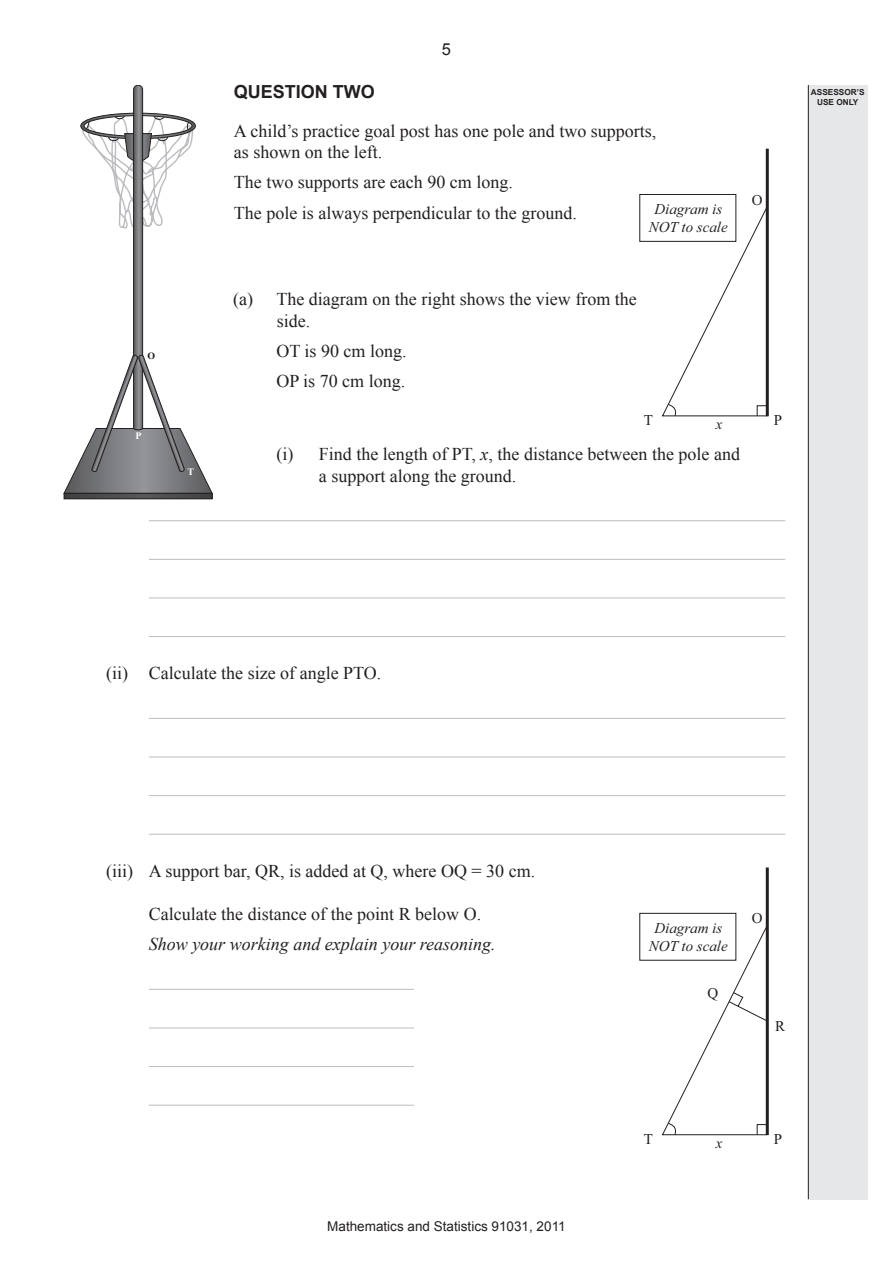
<style>
.page{position:relative;width:893px;height:1263px;background:#fff}
.page>*{position:absolute;margin:0;border:0;box-sizing:border-box;transform-origin:0 0}
.a___i___Body_20mm{font:18px/21.6px "Times New Roman";color:#231f20}
.Body{font:18px/21.6px "Times New Roman";color:#231f20}
.a___Body_10mm{font:18px/21.6px "Times New Roman";color:#231f20}
.a___i___Body_20mm-2{font:italic 18px "Times New Roman";color:#231f20}
.Question{font:700 18px "Arial";color:#231f20}
.t1{font:16.5px "Arial";color:#231f20}
.t2{font:italic 15px/18px "Times New Roman";color:#231f20;text-align:center}
.t3{font:15px "Times New Roman";color:#231f20}
.t4{font:13.5px "Arial";color:#231f20}
.t5{font:700 9.9px "Times New Roman";color:#fff}
.t6{font:700 9.9px "Times New Roman";color:#231f20}
.t7{font:700 8.25px/9.9px "Arial";color:#231f20;text-align:center}
.s1{font-style:italic}
</style>
<div class="page">
<hr style="left:149px;top:520px;width:636px;height:1px;background:#bcbdc0">
<hr style="left:149px;top:559px;width:636px;height:1px;background:#bcbdc0">
<hr style="left:149px;top:597px;width:636px;height:1px;background:#bcbdc0">
<hr style="left:149px;top:636px;width:636px;height:1px;background:#bcbdc0">
<hr style="left:149px;top:718px;width:636px;height:1px;background:#bcbdc0">
<hr style="left:149px;top:757px;width:636px;height:1px;background:#bcbdc0">
<hr style="left:149px;top:795px;width:636px;height:1px;background:#bcbdc0">
<hr style="left:149px;top:834px;width:636px;height:1px;background:#bcbdc0">
<hr style="left:149px;top:989px;width:265px;height:1px;background:#bcbdc0">
<hr style="left:149px;top:1027px;width:265px;height:1px;background:#bcbdc0">
<hr style="left:149px;top:1066px;width:265px;height:1px;background:#bcbdc0">
<hr style="left:149px;top:1105px;width:265px;height:1px;background:#bcbdc0">
<hr style="left:766px;top:149px;width:3px;height:267px;background:#231f20">
<svg style="left:661px;top:205px;width:107px;height:212px"></svg>
<div style="left:639px;top:194px;width:97px;height:48px;border:1px solid #231f20"></div>
<hr style="left:766px;top:867px;width:3px;height:268px;background:#231f20">
<svg style="left:661px;top:924px;width:105px;height:211px"></svg>
<div style="left:639px;top:913px;width:97px;height:47px;border:1px solid #231f20"></div>
<svg style="left:80px;top:112px;width:116px;height:118px"></svg>
<svg style="left:134px;top:85px;width:9px;height:348px"></svg>
<div style="left:133px;top:85px;width:10px;height:348px;border:1px solid #231f20;border-radius:5px"></div>
<svg style="left:64px;top:355px;width:148px;height:138px"></svg>
<div style="left:64px;top:493px;width:148px;height:6px;background:#4c4d4e"></div>
<div style="left:64px;top:493px;width:148px;height:6px;border:1px solid #231f20"></div>
<div style="left:808px;top:85px;width:59px;height:1114px;background:#e6e7e9"></div>
<hr style="left:808px;top:85px;width:1px;height:1114px;background:#231f20">
<p class="t6" style="left:148px;top:350px;width:9px">O</p>
<p class="t5" style="left:135px;top:429px;width:8px">P</p>
<p class="t5" style="left:188px;top:466px;width:8px">T</p>
<p class="t1" style="left:442px;top:38px;width:11px">5</p>
<p class="Question" style="left:234px;top:80px;width:143px">QUESTION TWO</p>
<p class="Body" style="left:234px;top:120px;width:424px">A child’s practice goal post has one pole and two supports, as shown on the left.</p>
<p class="Body" style="left:234px;top:171px;width:280px">The two supports are each 90 cm long.</p>
<p class="Body" style="left:234px;top:201px;width:344px">The pole is always perpendicular to the ground.</p>
<p class="t2" style="left:649px;top:199px;width:80px">Diagram is<br>NOT to scale</p>
<p class="t3" style="left:752px;top:190px;width:12px">O</p>
<p class="a___Body_10mm" style="left:277px;top:288px;width:362px;text-indent:-44px">(a) The diagram on the right shows the view from the side.</p>
<p class="a___Body_10mm" style="left:276px;top:340px;width:132px">OT is 90 cm long.</p>
<p class="a___Body_10mm" style="left:276px;top:370px;width:130px">OP is 70 cm long.</p>
<p class="t3" style="left:644px;top:410px;width:11px">T</p>
<p class="t2" style="left:716px;top:415px;width:8px">x</p>
<p class="a___i___Body_20mm" style="left:319px;top:443px;width:423px;text-indent:-43px">(i) Find the length of PT, <span class="s1">x</span>, the distance between the pole and a support along the ground.</p>
<p class="t3" style="left:774px;top:410px;width:10px">P</p>
<p class="t7" style="left:811px;top:88px;width:55px">ASSESSOR’S<br>USE ONLY</p>
<p class="a___Body_10mm" style="left:106px;top:662px;width:277px">(ii) Calculate the size of angle PTO.</p>
<p class="a___i___Body_20mm" style="left:106px;top:860px;width:430px">(iii) A support bar, QR, is added at Q, where OQ = 30 cm.</p>
<p class="a___i___Body_20mm" style="left:149px;top:903px;width:334px">Calculate the distance of the point R below O.</p>
<p class="a___i___Body_20mm-2" style="left:149px;top:932px;width:348px">Show your working and explain your reasoning.</p>
<p class="t4" style="left:327px;top:1217px;width:240px">Mathematics and Statistics 91031, 2011</p>
<p class="t2" style="left:649px;top:918px;width:80px">Diagram is<br>NOT to scale</p>
<p class="t3" style="left:707px;top:983px;width:12px">Q</p>
<p class="t3" style="left:752px;top:908px;width:12px">O</p>
<p class="t3" style="left:775px;top:1016px;width:12px">R</p>
<p class="t3" style="left:644px;top:1128px;width:11px">T</p>
<p class="t2" style="left:716px;top:1133px;width:8px">x</p>
<p class="t3" style="left:774px;top:1128px;width:10px">P</p>
</div>
